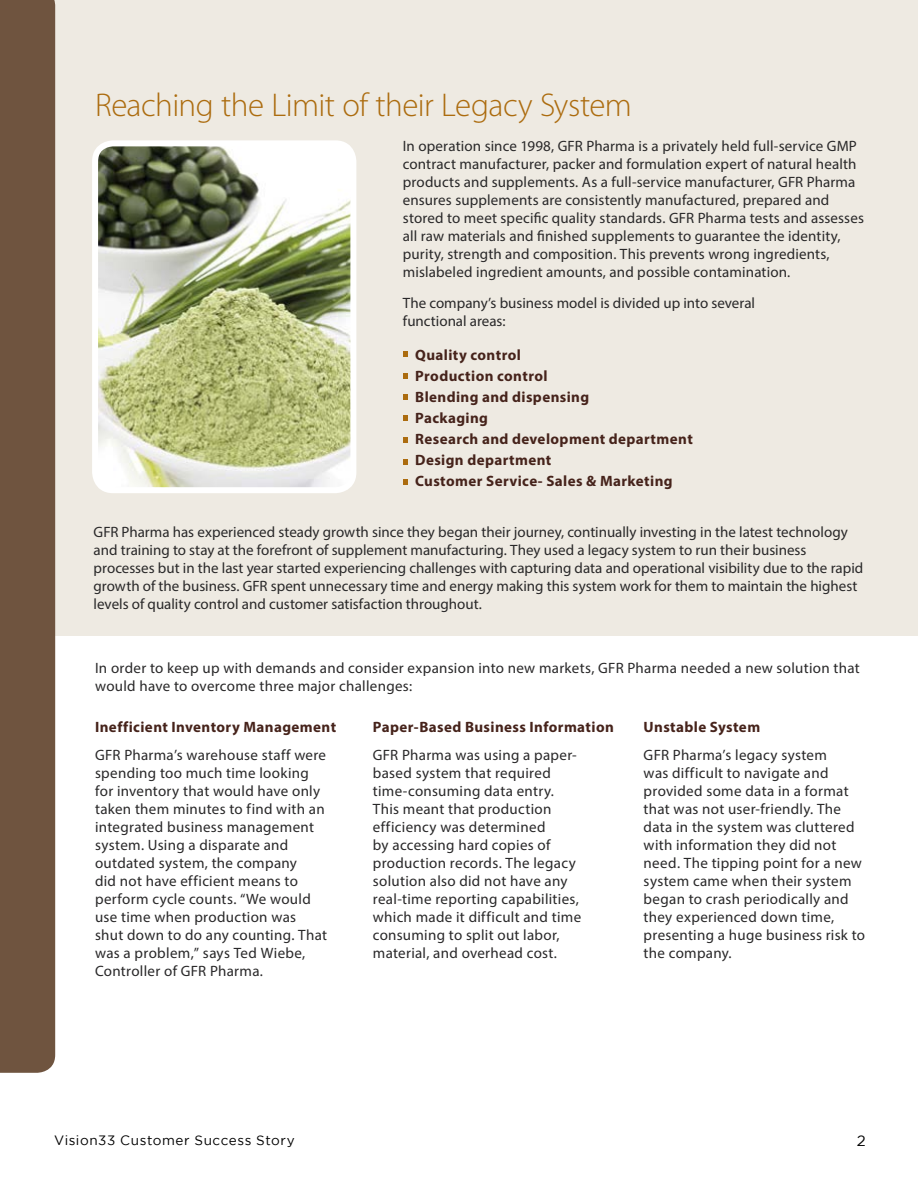
<style>
.page{position:relative;width:918px;height:1188px;background:#fff}
.page>*{position:absolute;margin:0;border:0;box-sizing:border-box;transform-origin:0 0}
.t1{font:300 33px "Myriad Pro";letter-spacing:-.015em;color:#ac6c0f}
.t2{font:15px/18px "Myriad Pro";letter-spacing:.015em;color:#292829}
.t3{font:700 15px/21px "Myriad Pro";letter-spacing:.025em;color:#46231b}
.t4{font:15px "Gotham";color:#000}
.t5{font:13.5px "Gotham";letter-spacing:.04em;color:#000}
</style>
<div class="page">
<div style="left:0;top:0;width:918px;height:635px;background:#eeeae2"></div>
<div style="left:0;top:0;width:55px;height:1073px;background:#6f543f"></div>
<img style="left:99px;top:147px;width:250px;height:339px">
<div style="left:92px;top:140px;width:264px;height:353px;border:6px solid #fff;border-radius:18px"></div>
<svg style="left:403px;top:351px;width:5px;height:6px"></svg>
<svg style="left:403px;top:374px;width:5px;height:5px"></svg>
<svg style="left:403px;top:395px;width:5px;height:5px"></svg>
<svg style="left:403px;top:416px;width:5px;height:5px"></svg>
<svg style="left:403px;top:437px;width:5px;height:5px"></svg>
<svg style="left:403px;top:459px;width:5px;height:6px"></svg>
<svg style="left:403px;top:479px;width:5px;height:5px"></svg>
<h1 class="t1" style="left:95px;top:87px;width:538px">Reaching the Limit of their Legacy System</h1>
<p class="t2" style="left:403px;top:137px;width:463px">In operation since 1998, GFR Pharma is a privately held full-service GMP contract manufacturer, packer and formulation expert of natural health products and supplements. As a full-service manufacturer, GFR Pharma ensures supplements are consistently manufactured, prepared and stored to meet specific quality standards. GFR Pharma tests and assesses all raw materials and finished supplements to guarantee the identity, purity, strength and composition. This prevents wrong ingredients, mislabeled ingredient amounts, and possible contamination.</p>
<p class="t2" style="left:403px;top:294px;width:354px">The company’s business model is divided up into several functional areas:</p>
<p class="t3" style="left:415px;top:344px;width:279px">Quality control<br>Production control<br>Blending and dispensing<br>Packaging<br>Research and development department<br>Design department<br>Customer Service- Sales &amp; Marketing</p>
<p class="t2" style="left:94px;top:523px;width:771px">GFR Pharma has experienced steady growth since they began their journey, continually investing in the latest technology and training to stay at the forefront of supplement manufacturing. They used a legacy system to run their business processes but in the last year started experiencing challenges with capturing data and operational visibility due to the rapid growth of the business. GFR spent unnecessary time and energy making this system work for them to maintain the highest levels of quality control and customer satisfaction throughout.</p>
<p class="t2" style="left:95px;top:659px;width:766px">In order to keep up with demands and consider expansion into new markets, GFR Pharma needed a new solution that would have to overcome three major challenges:</p>
<p class="t3" style="left:95px;top:716px;width:243px">Inefficient Inventory Management</p>
<p class="t3" style="left:373px;top:716px;width:242px">Paper-Based Business Information</p>
<p class="t3" style="left:644px;top:716px;width:118px">Unstable System</p>
<p class="t2" style="left:95px;top:745px;width:234px">GFR Pharma’s warehouse staff were spending too much time looking for inventory that would have only taken them minutes to find with an integrated business management system. Using a disparate and outdated system, the company<br>did not have efficient means to perform cycle counts. “We would use time when production was shut down to do any counting. That was a problem,” says Ted Wiebe,<br>Controller of GFR Pharma.</p>
<p class="t2" style="left:373px;top:745px;width:210px">GFR Pharma was using a paper&shy;based system that required time-consuming data entry.<br>This meant that production efficiency was determined<br>by accessing hard copies of production records. The legacy solution also did not have any real-time reporting capabilities, which made it difficult and time consuming to split out labor, material, and overhead cost.</p>
<p class="t2" style="left:644px;top:745px;width:223px">GFR Pharma’s legacy system<br>was difficult to navigate and provided some data in a format that was not user-friendly. The data in the system was cluttered with information they did not need. The tipping point for a new system came when their system began to crash periodically and they experienced down time, presenting a huge business risk to the company.</p>
<p class="t5" style="left:54px;top:1133px;width:242px">Vision33 Customer Success Story</p>
<p class="t4" style="left:857px;top:1133px;width:10px">2</p>
</div>
